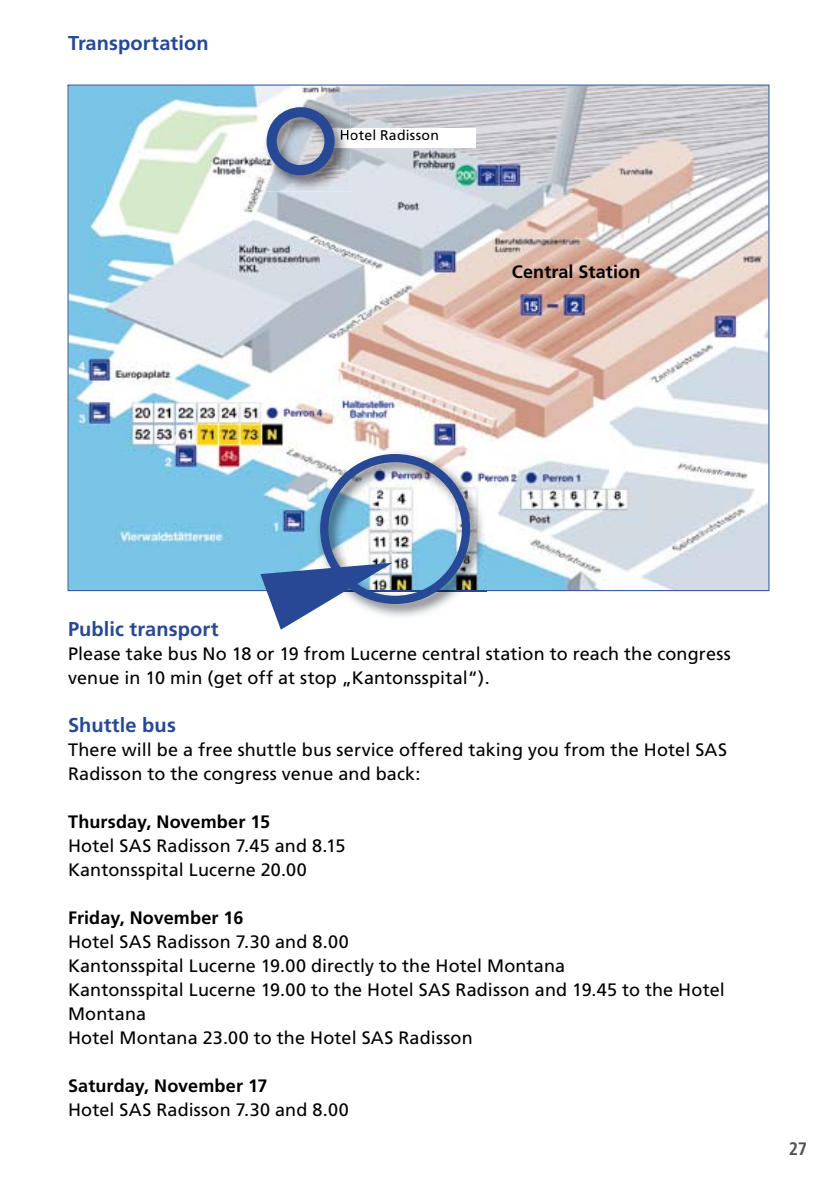
<style>
.page{position:relative;width:837px;height:1191px;background:#fff}
.page>*{position:absolute;margin:0;border:0;box-sizing:border-box;transform-origin:0 0}
.t1{font:700 20px "Frutiger";letter-spacing:.005em;color:#274895}
.t2{font:18px/24px "Frutiger";letter-spacing:.01em;color:#000}
.t3{font:700 18px "Frutiger";letter-spacing:.01em;color:#000}
.t4{font:700 condensed 18px "Frutiger";color:#504f53}
.t5{font:14px "Frutiger";letter-spacing:.02em;color:#000}
</style>
<div class="page">
<svg style="left:68px;top:85px;width:701px;height:506px"></svg>
<div style="left:332px;top:129px;width:144px;height:19px;background:#fff"></div>
<img style="left:261px;top:102px;width:90px;height:89px">
<img style="left:334px;top:140px;width:17px;height:8px">
<img style="left:334px;top:129px;width:17px;height:11px">
<svg style="left:266px;top:107px;width:68px;height:68px;background:#7c8bae"></svg>
<img style="left:315px;top:449px;width:172px;height:143px">
<img style="left:470px;top:590px;width:17px;height:1px">
<img style="left:260px;top:454px;width:210px;height:175px">
<p class="t1" style="left:68px;top:32px;width:142px">Transportation</p>
<p class="t5" style="left:339px;top:126px;width:101px">Hotel Radisson</p>
<p class="t3" style="left:512px;top:261px;width:130px">Central Station</p>
<p class="t1" style="left:68px;top:617px;width:152px">Public transport</p>
<p class="t2" style="left:68px;top:641px;width:664px">Please take bus No 18 or 19 from Lucerne central station to reach the congress venue in 10 min (get off at stop „Kantonsspital“).</p>
<p class="t1" style="left:68px;top:713px;width:109px">Shuttle bus</p>
<p class="t2" style="left:68px;top:737px;width:660px">There will be a free shuttle bus service offered taking you from the Hotel SAS<br>Radisson to the congress venue and back:</p>
<p class="t3" style="left:68px;top:811px;width:203px">Thursday, November 15</p>
<p class="t2" style="left:68px;top:833px;width:279px">Hotel SAS Radisson 7.45 and 8.15<br>Kantonsspital Lucerne 20.00</p>
<p class="t3" style="left:68px;top:907px;width:177px">Friday, November 16</p>
<p class="t2" style="left:68px;top:929px;width:658px">Hotel SAS Radisson 7.30 and 8.00<br>Kantonsspital Lucerne 19.00 directly to the Hotel Montana<br>Kantonsspital Lucerne 19.00 to the Hotel SAS Radisson and 19.45 to the Hotel Montana<br>Hotel Montana 23.00 to the Hotel SAS Radisson</p>
<p class="t3" style="left:68px;top:1074px;width:201px">Saturday, November 17</p>
<p class="t2" style="left:68px;top:1097px;width:282px">Hotel SAS Radisson 7.30 and 8.00</p>
<p class="t4" style="left:788px;top:1138px;width:20px">27</p>
</div>
